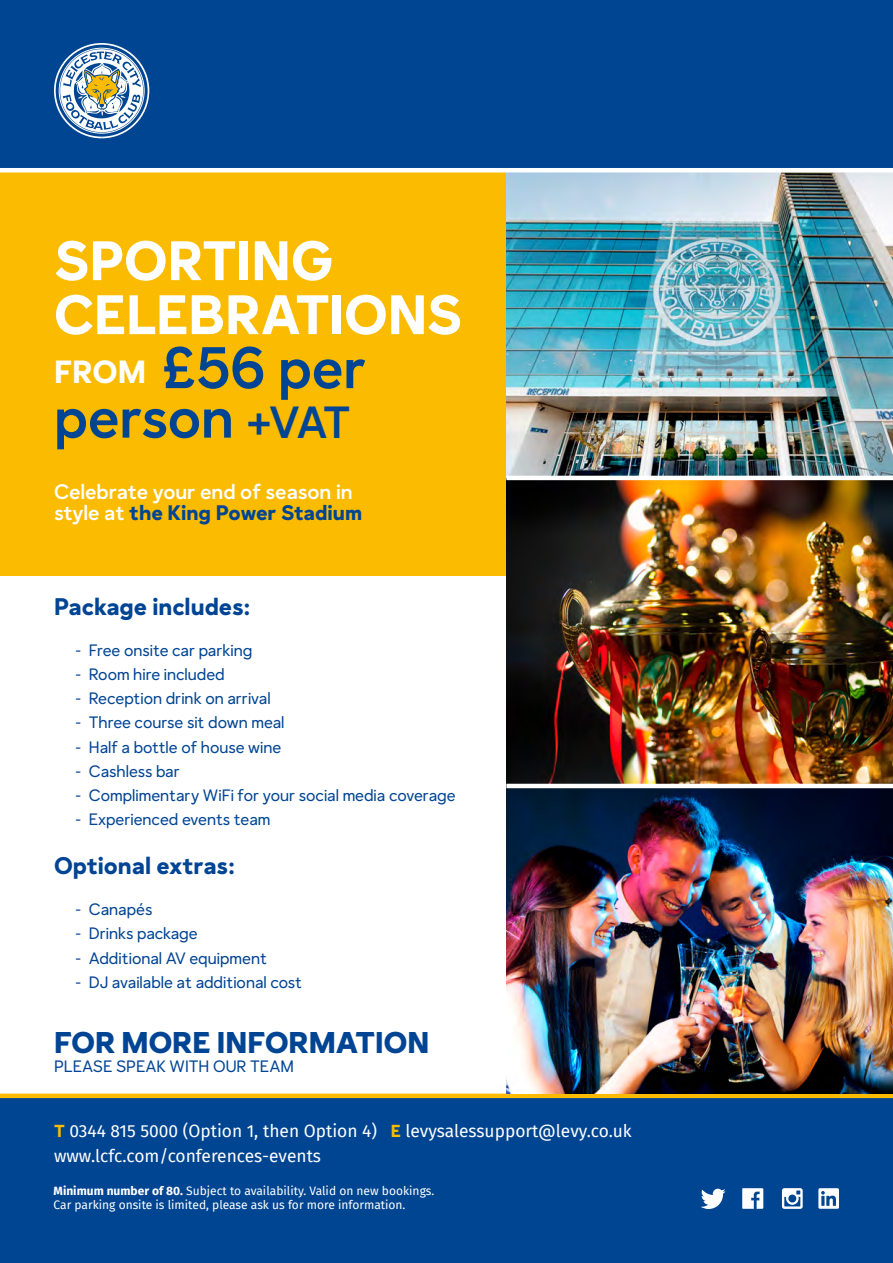
<style>
.page{position:relative;width:893px;height:1263px;background:#fff}
.page>*{position:absolute;margin:0;border:0;box-sizing:border-box;transform-origin:0 0}
.t1{font:500 58.5px/49.5px "LCFC Sans";letter-spacing:-.005em;color:#004494;text-align:right}
.t2{font:700 55.5px/54px "LCFC Sans";letter-spacing:-.005em;color:#fff}
.t3{font:700 32.1px "LCFC Sans";color:#fff}
.t4{font:30px "LCFC Sans Headline";color:#004494}
.t5{font:700 24px "LCFC Sans";color:#004494}
.t6{font:500 21px/21px "LCFC Sans";color:#fff}
.t7{font:17.4px/25.5px "Fira Sans";color:#fff}
.t8{font:16.5px "LCFC Sans";color:#004494}
.t9{font:12px/14.4px "Fira Sans";color:#fff}
.s1{font-size:45px}
.s2{font-weight:700;color:#004494}
.s3{font-family:"LCFC Sans";font-weight:700;color:#fabb00}
.s4{font-weight:700}
</style>
<div class="page">
<div style="left:0;top:170px;width:506px;height:405px;background:#fabb00"></div>
<div style="left:0;top:1095px;width:893px;height:168px;background:#004591"></div>
<div style="left:0;top:0;width:893px;height:168px;background:#004591"></div>
<div style="left:0;top:1093px;width:893px;height:5px;background:#fabb00"></div>
<img style="left:506px;top:480px;width:387px;height:304px">
<img style="left:506px;top:172px;width:387px;height:304px">
<img style="left:506px;top:788px;width:387px;height:305px">
<svg style="left:701px;top:1189px;width:25px;height:20px"></svg>
<svg style="left:742px;top:1188px;width:21px;height:21px"></svg>
<svg style="left:782px;top:1188px;width:21px;height:21px"></svg>
<svg style="left:818px;top:1188px;width:21px;height:21px"></svg>
<svg style="left:54px;top:43px;width:95px;height:95px"></svg>
<svg style="left:56px;top:45px;width:92px;height:92px"></svg>
<svg style="left:60px;top:49px;width:84px;height:84px"></svg>
<hr style="left:0;top:168px;width:893px;height:4px;background:#fff">
<h2 class="t2" style="left:54px;top:233px;width:410px">SPORTING<br>CELEBRATIONS</h2>
<h1 class="t1" style="left:54px;top:343px;width:314px">£56 per person <span class="s1">+VAT</span></h1>
<h3 class="t3" style="left:54px;top:351px;width:94px">FROM</h3>
<p class="t6" style="left:54px;top:481px;width:310px">Celebrate your end of season in style at <span class="s2">the King Power Stadium</span></p>
<h3 class="t5" style="left:54px;top:591px;width:198px">Package includes:</h3>
<p class="t8" style="left:75px;top:640px;width:179px">- Free onsite car parking</p>
<p class="t8" style="left:75px;top:664px;width:151px">- Room hire included</p>
<p class="t8" style="left:75px;top:689px;width:197px">- Reception drink on arrival</p>
<p class="t8" style="left:75px;top:713px;width:211px">- Three course sit down meal</p>
<p class="t8" style="left:75px;top:737px;width:207px">- Half a bottle of house wine</p>
<p class="t8" style="left:75px;top:761px;width:106px">- Cashless bar</p>
<p class="t8" style="left:75px;top:785px;width:382px">- Complimentary WiFi for your social media coverage</p>
<p class="t8" style="left:75px;top:809px;width:197px">- Experienced events team</p>
<h3 class="t5" style="left:54px;top:850px;width:183px">Optional extras:</h3>
<p class="t8" style="left:75px;top:899px;width:79px">- Canapés</p>
<p class="t8" style="left:75px;top:924px;width:124px">- Drinks package</p>
<p class="t8" style="left:75px;top:948px;width:193px">- Additional AV equipment</p>
<p class="t8" style="left:75px;top:972px;width:228px">- DJ available at additional cost</p>
<h3 class="t4" style="left:54px;top:1023px;width:377px">FOR MORE INFORMATION</h3>
<p class="t8" style="left:54px;top:1056px;width:242px">PLEASE SPEAK WITH OUR TEAM</p>
<p class="t7" style="left:54px;top:1117px;width:579px"><span class="s3">T</span> 0344 815 5000 (Option 1, then Option 4) <span class="s3">E</span> levysalessupport@levy.co.uk www.lcfc.com/conferences-events</p>
<p class="t9" style="left:54px;top:1183px;width:382px"><span class="s4">Minimum number of 80.</span> Subject to availability. Valid on new bookings.<br>Car parking onsite is limited, please ask us for more information.</p>
</div>
